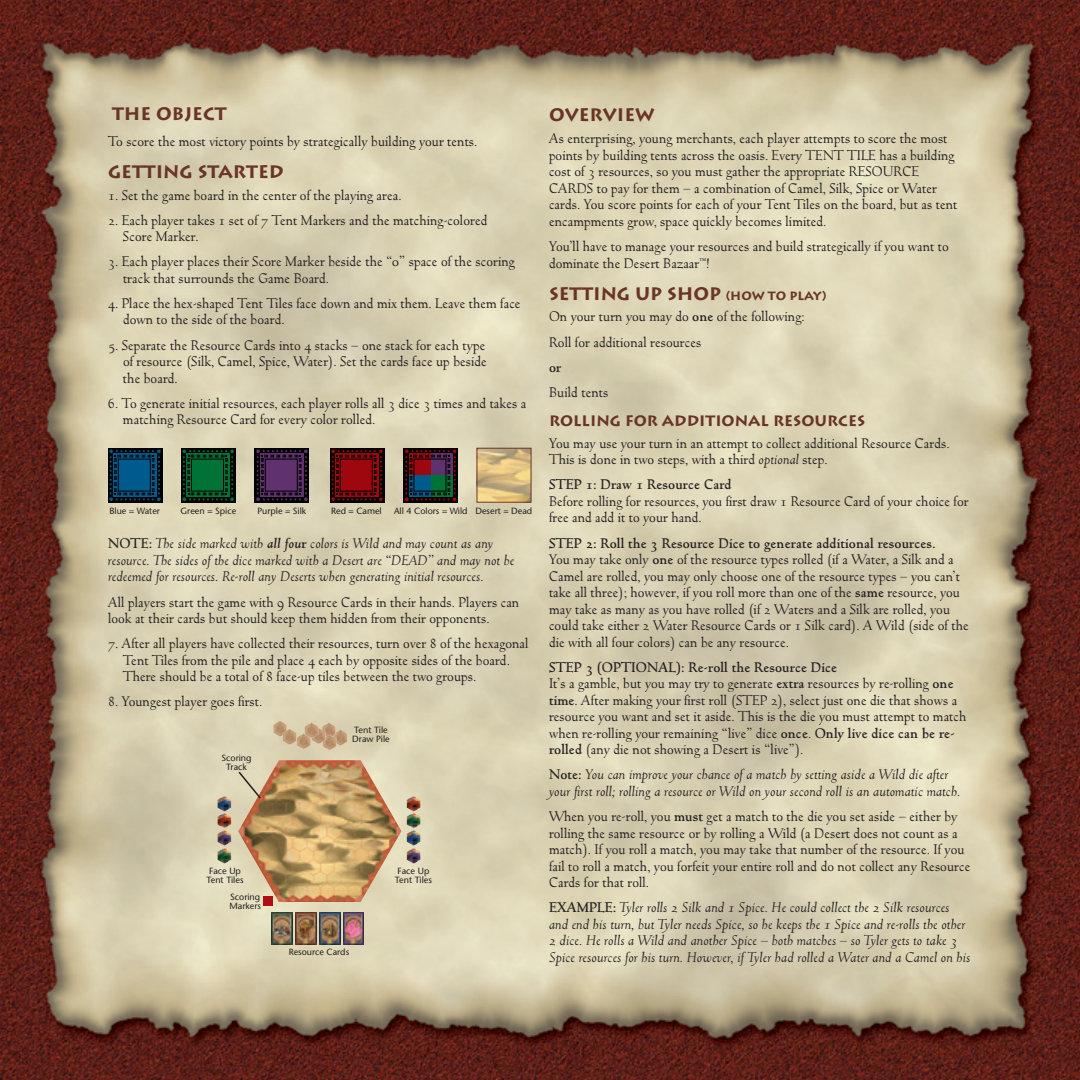
<style>
.page{position:relative;width:1080px;height:1080px;background:#fff}
.page>*{position:absolute;margin:0;border:0;box-sizing:border-box;transform-origin:0 0}
.t1{font:700 18px "Lithos";color:#6a3427}
.t2{font:15px/16.5px "Truesdell";color:#231f20}
.t3{font:italic 15px/16.5px "Truesdell";color:#231f20}
.t4{font:700 15px "Lithos";color:#6a3427}
.t5{font:700 15px "Truesdell";color:#231f20}
.t6{font:9px/9px "Stone Sans";color:#231f20}
.s1{font-weight:700;font-style:normal}
.s2{font-weight:700}
.s3{font-size:12px}
.s4{font-style:italic}
</style>
<div class="page">
<img style="left:0;top:0;width:1080px;height:1080px">
<img style="left:238px;top:760px;width:163px;height:142px">
<img style="left:217px;top:796px;width:14px;height:50px">
<img style="left:296px;top:912px;width:21px;height:33px">
<img style="left:343px;top:912px;width:21px;height:33px">
<img style="left:320px;top:912px;width:21px;height:33px">
<img style="left:272px;top:912px;width:20px;height:33px">
<div style="left:263px;top:897px;width:9px;height:9px;background:#b00d15"></div>
<img style="left:217px;top:848px;width:14px;height:16px">
<img style="left:407px;top:796px;width:14px;height:50px">
<img style="left:407px;top:848px;width:14px;height:16px">
<img style="left:336px;top:730px;width:11px;height:16px">
<img style="left:322px;top:723px;width:14px;height:12px">
<img style="left:323px;top:735px;width:14px;height:16px">
<img style="left:312px;top:728px;width:14px;height:16px">
<img style="left:297px;top:733px;width:14px;height:16px">
<img style="left:273px;top:721px;width:14px;height:16px">
<img style="left:305px;top:723px;width:14px;height:16px">
<img style="left:283px;top:729px;width:13px;height:16px">
<svg style="left:237px;top:770px;width:25px;height:30px"></svg>
<div style="left:108px;top:448px;width:54px;height:54px;background:#000"></div>
<svg style="left:109px;top:449px;width:52px;height:52px"></svg>
<div style="left:118px;top:459px;width:33px;height:32px;border:1px solid #000"></div>
<div style="left:181px;top:448px;width:54px;height:54px;background:#000"></div>
<svg style="left:183px;top:449px;width:51px;height:52px"></svg>
<div style="left:191px;top:459px;width:33px;height:32px;border:1px solid #000"></div>
<div style="left:255px;top:448px;width:54px;height:54px;background:#000"></div>
<svg style="left:256px;top:449px;width:52px;height:52px"></svg>
<div style="left:265px;top:459px;width:33px;height:32px;border:1px solid #000"></div>
<div style="left:330px;top:448px;width:54px;height:54px;background:#000"></div>
<svg style="left:331px;top:449px;width:52px;height:52px"></svg>
<div style="left:340px;top:459px;width:33px;height:32px;border:1px solid #000"></div>
<div style="left:404px;top:448px;width:54px;height:54px;background:#000"></div>
<svg style="left:405px;top:449px;width:51px;height:52px"></svg>
<div style="left:414px;top:459px;width:32px;height:32px;border:1px solid #000"></div>
<img style="left:479px;top:450px;width:50px;height:51px">
<div style="left:477px;top:448px;width:54px;height:55px;border:1px solid #6a3427"></div>
<p class="t1" style="left:112px;top:103px;width:116px">THE OBJECT</p>
<p class="t2" style="left:108px;top:133px;width:371px">To score the most victory points by strategically building your tents.</p>
<p class="t1" style="left:108px;top:161px;width:177px">GETTING STARTED</p>
<p class="t2" style="left:108px;top:187px;width:295px">1. Set the game board in the center of the playing area.</p>
<p class="t2" style="left:123px;top:212px;width:366px;text-indent:-15px">2. Each player takes 1 set of 7 Tent Markers and the matching-colored<br>Score Marker.</p>
<p class="t2" style="left:123px;top:254px;width:393px;text-indent:-15px">3. Each player places their Score Marker beside the “0” space of the scoring track that surrounds the Game Board.</p>
<p class="t2" style="left:123px;top:295px;width:399px;text-indent:-15px">4. Place the hex-shaped Tent Tiles face down and mix them. Leave them face down to the side of the board.</p>
<p class="t2" style="left:123px;top:337px;width:366px;text-align:justify;text-indent:-15px">5. Separate the Resource Cards into 4 stacks – one stack for each type of resource (Silk, Camel, Spice, Water). Set the cards face up beside the board.</p>
<p class="t2" style="left:123px;top:395px;width:405px;text-indent:-15px">6. To generate initial resources, each player rolls all 3 dice 3 times and takes a matching Resource Card for every color rolled.</p>
<p class="t6" style="left:109px;top:506px;width:52px">Blue = Water</p>
<p class="t6" style="left:181px;top:506px;width:57px">Green = Spice</p>
<p class="t6" style="left:257px;top:506px;width:50px">Purple = Silk</p>
<p class="t6" style="left:331px;top:506px;width:52px">Red = Camel</p>
<p class="t6" style="left:394px;top:506px;width:140px">All 4 Colors = Wild Desert = Dead</p>
<p class="t3" style="left:108px;top:535px;width:408px"><span class="s1">NOTE:</span> The side marked with <span class="s2">all fou</span><span class="s1">r</span> colors is Wild and may count as any resource. The sides of the dice marked with a Desert are “DEAD” and may not be redeemed for resources. Re-roll any Deserts when generating initial resources.</p>
<p class="t2" style="left:108px;top:594px;width:413px">All players start the game with 9 Resource Cards in their hands. Players can look at their cards but should keep them hidden from their opponents.</p>
<p class="t2" style="left:123px;top:635px;width:407px;text-indent:-15px">7. After all players have collected their resources, turn over 8 of the hexagonal<br>Tent Tiles from the pile and place 4 each by opposite sides of the board.<br>There should be a total of 8 face-up tiles between the two groups.</p>
<p class="t2" style="left:108px;top:694px;width:156px">8. Youngest player goes first.</p>
<p class="t6" style="left:222px;top:754px;width:32px;text-align:center">Scoring<br>Track</p>
<p class="t6" style="left:352px;top:725px;width:39px">Tent Tile<br>Draw Pile</p>
<p class="t6" style="left:206px;top:867px;width:39px">Face Up<br>Tent Tiles</p>
<p class="t6" style="left:230px;top:892px;width:33px">Scoring<br>Markers</p>
<p class="t6" style="left:289px;top:947px;width:62px">Resource Cards</p>
<p class="t6" style="left:395px;top:867px;width:39px">Face Up<br>Tent Tiles</p>
<p class="t1" style="left:549px;top:104px;width:107px">OVERVIEW</p>
<p class="t2" style="left:549px;top:131px;width:410px">As enterprising, young merchants, each player attempts to score the most points by building tents across the oasis. Every TENT TILE has a building cost of 3 resources, so you must gather the appropriate RESOURCE CARDS to pay for them – a combination of Camel, Silk, Spice or Water cards. You score points for each of your Tent Tiles on the board, but as tent encampments grow, space quickly becomes limited.</p>
<p class="t2" style="left:549px;top:238px;width:402px">You’ll have to manage your resources and build strategically if you want to dominate the Desert Bazaar<sup>™</sup>!</p>
<p class="t1" style="left:549px;top:283px;width:279px">SETTING UP SHOP <span class="s3">(HOW TO PLAY)</span></p>
<p class="t2" style="left:549px;top:304px;width:257px;line-height:25.2px">On your turn you may do <span class="s2">one</span> of the following:<br>Roll for additional resources</p>
<p class="t5" style="left:549px;top:359px;width:14px">or</p>
<p class="t2" style="left:549px;top:384px;width:61px">Build tents</p>
<p class="t4" style="left:549px;top:412px;width:318px">ROLLING FOR ADDITIONAL RESOURCES</p>
<p class="t2" style="left:549px;top:435px;width:402px">You may use your turn in an attempt to collect additional Resource Cards.<br>This is done in two steps, with a third <span class="s4">optional</span> step.</p>
<p class="t5" style="left:549px;top:476px;width:184px">STEP 1: Draw 1 Resource Card</p>
<p class="t2" style="left:549px;top:493px;width:421px">Before rolling for resources, you first draw 1 Resource Card of your choice for free and add it to your hand.</p>
<p class="t2" style="left:549px;top:535px;width:421px"><span class="s2">STEP 2: Roll the 3 Resource Dice to generate additional resources.<br></span>You may take only <span class="s2">one</span> of the resource types rolled (if a Water, a Silk and a Camel are rolled, you may only choose one of the resource types – you can’t take all three); however, if you roll more than one of the <span class="s2">same</span> resource, you may take as many as you have rolled (if 2 Waters and a Silk are rolled, you could take either 2 Water Resource Cards or 1 Silk card). A Wild (side of the die with all four colors) can be any resource.</p>
<p class="t2" style="left:549px;top:659px;width:419px"><span class="s2">STEP 3 (OPTIONAL): Re-roll the Resource Dice<br></span>It’s a gamble, but you may try to generate <span class="s2">extra</span> resources by re-rolling <span class="s2">one time</span>. After making your first roll (STEP 2), select just one die that shows a resource you want and set it aside. This is the die you must attempt to match when re-rolling your remaining “live” dice <span class="s2">once</span>. <span class="s2">Only live dice can be re&shy;rolled</span> (any die not showing a Desert is “live”).</p>
<p class="t3" style="left:549px;top:767px;width:413px"><span class="s1">Note:</span> You can improve your chance of a match by setting aside a Wild die after your first roll; rolling a resource or Wild on your second roll is an automatic match.</p>
<p class="t2" style="left:549px;top:808px;width:423px">When you re-roll, you <span class="s2">must</span> get a match to the die you set aside – either by rolling the same resource or by rolling a Wild (a Desert does not count as a match). If you roll a match, you may take that number of the resource. If you fail to roll a match, you forfeit your entire roll and do not collect any Resource Cards for that roll.</p>
<p class="t3" style="left:549px;top:899px;width:423px"><span class="s1">EXAMPLE:</span> Tyler rolls 2 Silk and 1 Spice. He could collect the 2 Silk resources and end his turn, but Tyler needs Spice, so he keeps the 1 Spice and re-rolls the other 2 dice. He rolls a Wild and another Spice – both matches – so Tyler gets to take 3<br>Spice resources for his turn. However, if Tyler had rolled a Water and a Camel on his</p>
</div>
